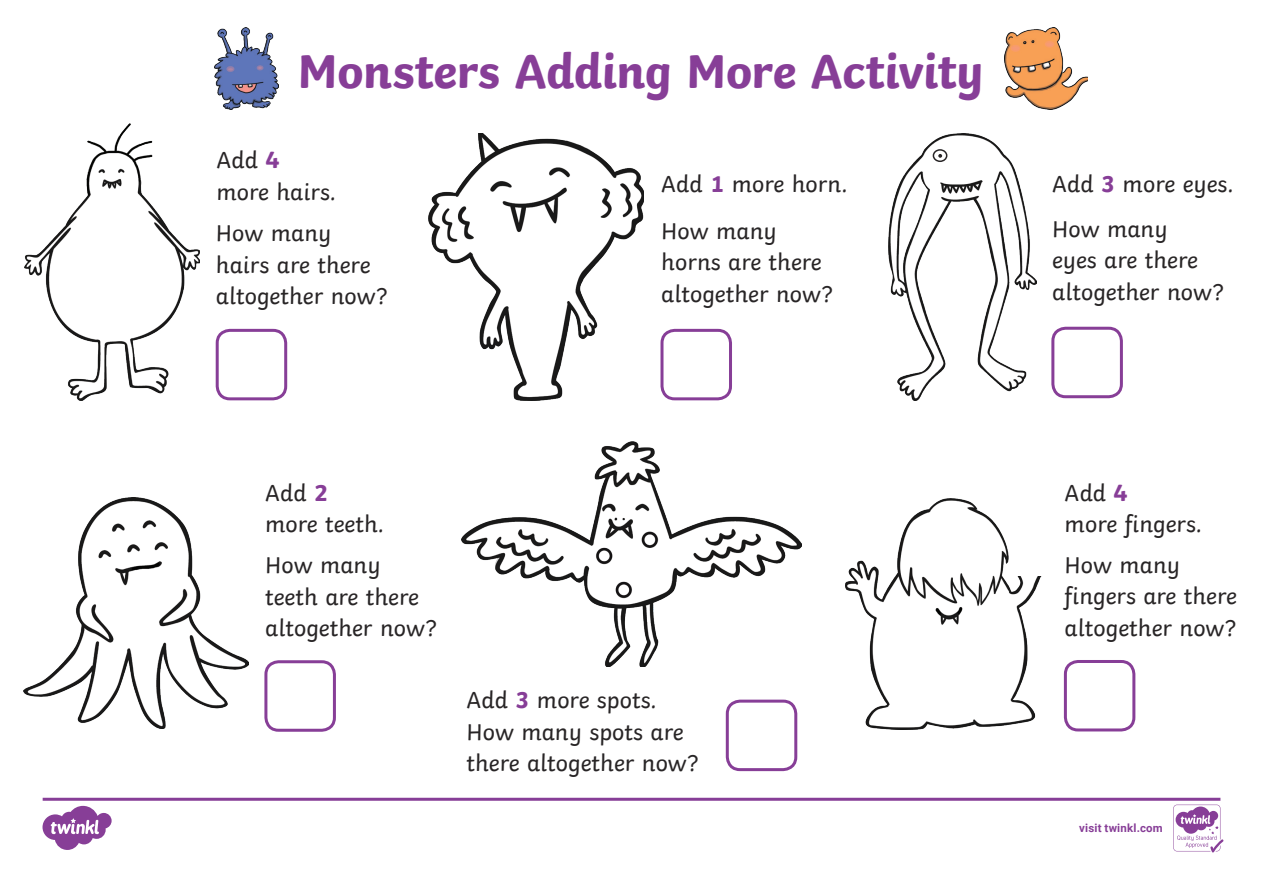
<style>
.page{position:relative;width:1263px;height:893px;background:#fff}
.page>*{position:absolute;margin:0;border:0;box-sizing:border-box;transform-origin:0 0}
.Heading_1{font:700 49.5px "Twinkl";letter-spacing:-.01em;color:#873e97}
.KS1_Body_Copy{font:24px/31.5px "Twinkl";color:#282526}
.t1{font:700 11.4px "Roboto";letter-spacing:.02em;color:#873e97}
.s1{font-weight:700;color:#873e97}
</style>
<div class="page">
<svg style="left:43px;top:798px;width:1180px;height:54px"></svg>
<img style="left:24px;top:124px;width:175px;height:277px">
<img style="left:429px;top:134px;width:214px;height:267px">
<img style="left:889px;top:134px;width:148px;height:267px">
<div style="left:216px;top:329px;width:71px;height:71px;border:3px solid #873e97;border-radius:13px"></div>
<img style="left:23px;top:497px;width:225px;height:231px">
<div style="left:264px;top:660px;width:72px;height:72px;border:3px solid #873e97;border-radius:13px"></div>
<img style="left:845px;top:498px;width:197px;height:232px">
<div style="left:1064px;top:660px;width:71px;height:71px;border:3px solid #873e97;border-radius:13px"></div>
<div style="left:660px;top:329px;width:72px;height:71px;border:3px solid #873e97;border-radius:13px"></div>
<img style="left:461px;top:441px;width:341px;height:226px">
<div style="left:726px;top:700px;width:71px;height:71px;border:3px solid #873e97;border-radius:13px"></div>
<div style="left:1051px;top:327px;width:72px;height:71px;border:3px solid #873e97;border-radius:13px"></div>
<div style="left:933px;top:149px;width:14px;height:13px;border:2px solid #282526;border-radius:50%"></div>
<svg style="left:938px;top:154px;width:4px;height:4px"></svg>
<div style="left:1010px;top:547px;width:39px;height:29px;background:#fff"></div>
<img style="left:215px;top:28px;width:64px;height:82px">
<img style="left:1005px;top:28px;width:82px;height:82px">
<p class="Heading_1" style="left:298px;top:31px;width:688px">Monsters Adding More Activity</p>
<p class="KS1_Body_Copy" style="left:216px;top:142px;width:121px">Add <span class="s1">4 </span>more hairs.</p>
<p class="KS1_Body_Copy" style="left:216px;top:216px;width:173px">How many hairs are there altogether now?</p>
<p class="KS1_Body_Copy" style="left:661px;top:166px;width:188px">Add <span class="s1">1</span> more horn.</p>
<p class="KS1_Body_Copy" style="left:661px;top:213px;width:173px">How many horns are there altogether now?</p>
<p class="KS1_Body_Copy" style="left:265px;top:475px;width:120px">Add <span class="s1">2 </span>more teeth.</p>
<p class="KS1_Body_Copy" style="left:265px;top:547px;width:173px">How many teeth are there altogether now?</p>
<p class="KS1_Body_Copy" style="left:466px;top:682px;width:234px">Add <span class="s1">3</span> more spots.<br>How many spots are there altogether now?</p>
<p class="KS1_Body_Copy" style="left:1052px;top:166px;width:183px">Add <span class="s1">3</span> more eyes.</p>
<p class="KS1_Body_Copy" style="left:1052px;top:211px;width:173px">How many<br>eyes are there altogether now?</p>
<p class="KS1_Body_Copy" style="left:1065px;top:475px;width:139px">Add <span class="s1">4<br></span>more fingers.</p>
<p class="KS1_Body_Copy" style="left:1065px;top:547px;width:174px">How many fingers are there altogether now?</p>
<p class="t1" style="left:1079px;top:820px;width:85px">visit twinkl.com</p>
</div>
